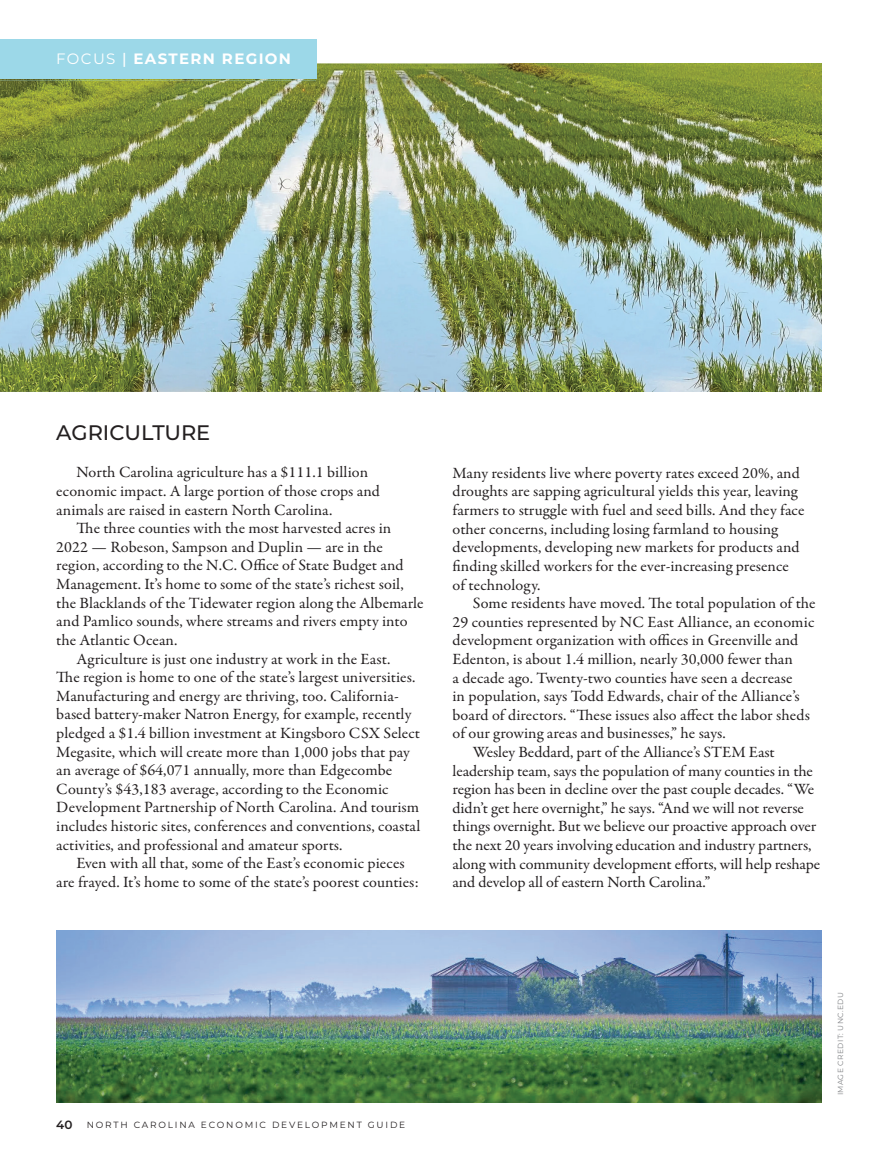
<style>
.page{position:relative;width:878px;height:1175px;background:#fff}
.page>*{position:absolute;margin:0;border:0;box-sizing:border-box;transform-origin:0 0}
.t1{font:500 21px "Montserrat";color:#231f20}
.t2{font:15.75px/18.6px "Garamond Premr Pro";color:#231f20}
.t3{font:700 15px "Montserrat";letter-spacing:.09em;color:#fff}
.t4{font:500 15px "Montserrat";color:#fff}
.t5{font:9px "Montserrat";letter-spacing:.2em;color:#231f20}
.t6{font:7.5px "Montserrat";letter-spacing:.05em;color:#808285}
.s1{font-weight:400}
.s2{font-weight:500}
.s3{font-weight:600;font-size:12px}
</style>
<div class="page">
<img style="left:0;top:63px;width:821px;height:329px">
<img style="left:0;top:79px;width:316px;height:1px">
<div style="left:0;top:39px;width:316px;height:40px;background:#9cd8e8"></div>
<img style="left:56px;top:930px;width:765px;height:172px">
<p class="t4" style="left:122px;top:48px;width:6px">|</p>
<p class="t3" style="left:56px;top:50px;width:236px"><span class="s1">FOCUS</span> <span class="s2">|</span> EASTERN REGION</p>
<h1 class="t1" style="left:56px;top:418px;width:155px">AGRICULTURE</h1>
<p class="t2" style="left:56px;top:463px;width:325px;text-indent:20px">North Carolina agriculture has a $111.1 billion economic impact. A large portion of those crops and animals are raised in eastern North Carolina.</p>
<p class="t2" style="left:77px;top:519px;width:316px">The three counties with the most harvested acres in</p>
<p class="t2" style="left:56px;top:538px;width:328px">2022 — Robeson, Sampson and Duplin — are in the</p>
<p class="t2" style="left:56px;top:556px;width:349px">region, according to the N.C. Office of State Budget and</p>
<p class="t2" style="left:56px;top:575px;width:349px">Management. It’s home to some of the state’s richest soil,</p>
<p class="t2" style="left:56px;top:594px;width:369px">the Blacklands of the Tidewater region along the Albemarle</p>
<p class="t2" style="left:56px;top:612px;width:353px">and Pamlico sounds, where streams and rivers empty into</p>
<p class="t2" style="left:56px;top:631px;width:123px">the Atlantic Ocean.</p>
<p class="t2" style="left:77px;top:649px;width:315px">Agriculture is just one industry at work in the East.</p>
<p class="t2" style="left:56px;top:668px;width:360px">The region is home to one of the state’s largest universities.</p>
<p class="t2" style="left:56px;top:687px;width:344px">Manufacturing and energy are thriving, too. California-</p>
<p class="t2" style="left:56px;top:705px;width:356px">based battery-maker Natron Energy, for example, recently</p>
<p class="t2" style="left:56px;top:724px;width:365px">pledged a $1.4 billion investment at Kingsboro CSX Select</p>
<p class="t2" style="left:56px;top:742px;width:355px">Megasite, which will create more than 1,000 jobs that pay</p>
<p class="t2" style="left:56px;top:761px;width:337px">an average of $64,071 annually, more than Edgecombe</p>
<p class="t2" style="left:56px;top:780px;width:334px">County’s $43,183 average, according to the Economic</p>
<p class="t2" style="left:56px;top:798px;width:364px">Development Partnership of North Carolina. And tourism</p>
<p class="t2" style="left:56px;top:817px;width:365px">includes historic sites, conferences and conventions, coastal</p>
<p class="t2" style="left:56px;top:835px;width:288px">activities, and professional and amateur sports.</p>
<p class="t2" style="left:77px;top:854px;width:329px">Even with all that, some of the East’s economic pieces</p>
<p class="t2" style="left:56px;top:873px;width:364px">are frayed. It’s home to some of the state’s poorest counties:</p>
<p class="t2" style="left:452px;top:464px;width:353px">Many residents live where poverty rates exceed 20%, and droughts are sapping agricultural yields this year, leaving farmers to struggle with fuel and seed bills. And they face other concerns, including losing farmland to housing developments, developing new markets for products and finding skilled workers for the ever-increasing presence of technology.</p>
<p class="t2" style="left:472px;top:594px;width:344px">Some residents have moved. The total population of the</p>
<p class="t2" style="left:452px;top:613px;width:363px">29 counties represented by NC East Alliance, an economic</p>
<p class="t2" style="left:452px;top:631px;width:347px">development organization with offices in Greenville and</p>
<p class="t2" style="left:452px;top:650px;width:342px">Edenton, is about 1.4 million, nearly 30,000 fewer than</p>
<p class="t2" style="left:452px;top:668px;width:341px">a decade ago. Twenty-two counties have seen a decrease</p>
<p class="t2" style="left:452px;top:687px;width:349px">in population, says Todd Edwards, chair of the Alliance’s</p>
<p class="t2" style="left:452px;top:706px;width:359px">board of directors. “These issues also affect the labor sheds</p>
<p class="t2" style="left:452px;top:724px;width:275px">of our growing areas and businesses,” he says.</p>
<p class="t2" style="left:472px;top:743px;width:303px">Wesley Beddard, part of the Alliance’s STEM East</p>
<p class="t2" style="left:452px;top:761px;width:362px">leadership team, says the population of many counties in the</p>
<p class="t2" style="left:452px;top:780px;width:363px">region has been in decline over the past couple decades. “We</p>
<p class="t2" style="left:452px;top:799px;width:353px">didn’t get here overnight,” he says. “And we will not reverse</p>
<p class="t2" style="left:452px;top:817px;width:365px">things overnight. But we believe our proactive approach over</p>
<p class="t2" style="left:452px;top:836px;width:360px">the next 20 years involving education and industry partners,</p>
<p class="t2" style="left:452px;top:854px;width:369px">along with community development efforts, will help reshape</p>
<p class="t2" style="left:452px;top:873px;width:259px">and develop all of eastern North Carolina.”</p>
<p class="t5" style="left:56px;top:1118px;width:350px"><span class="s3">40</span> NORTH CAROLINA ECONOMIC DEVELOPMENT GUIDE</p>
<p class="t6" style="left:835px;top:1095px;width:105px;rotate:-90deg">IMAGE CREDIT: UNC.EDU</p>
</div>
